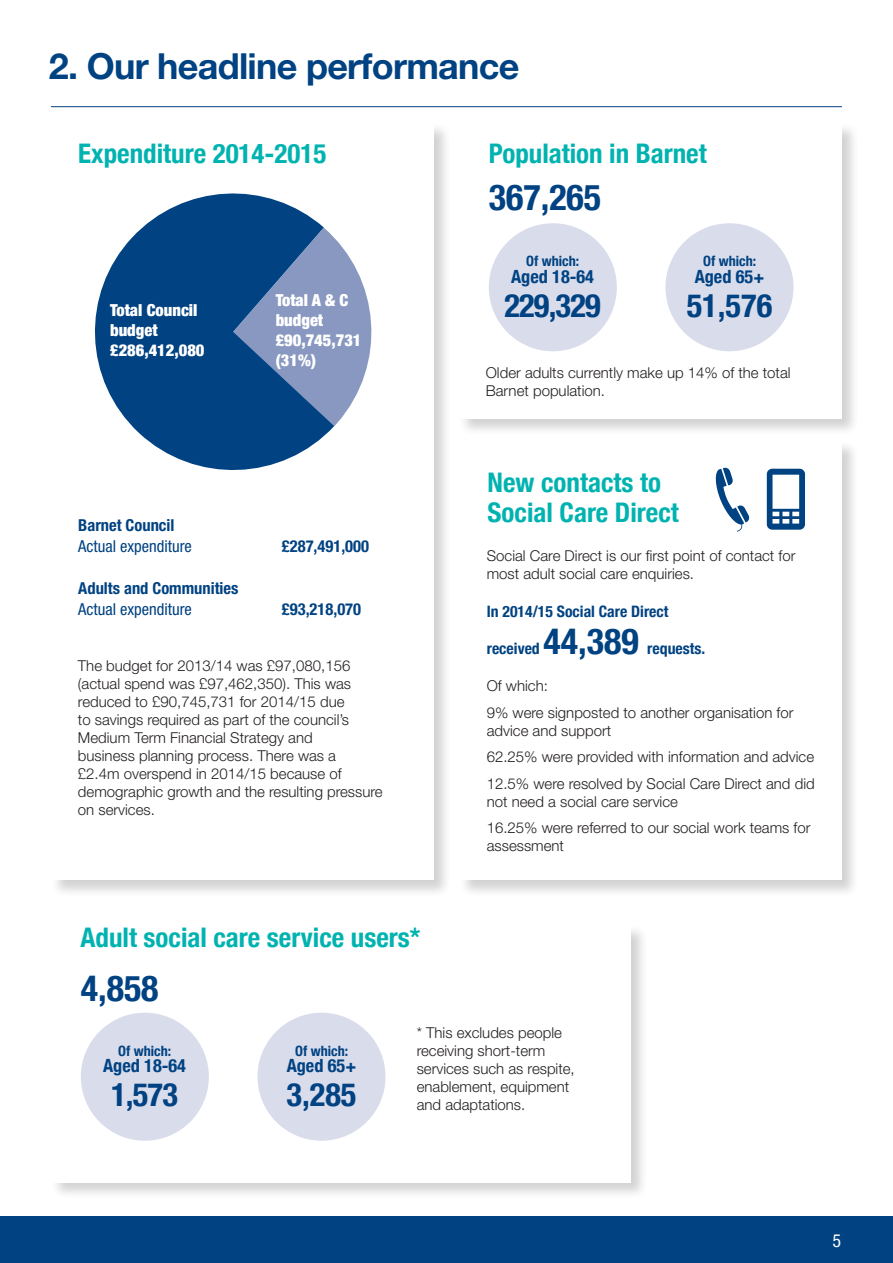
<style>
.page{position:relative;width:893px;height:1263px;background:#fff}
.page>*{position:absolute;margin:0;border:0;box-sizing:border-box;transform-origin:0 0}
.t1{font:700 36px "Helvetica Neue";letter-spacing:-.02em;color:#004282}
.t2{font:700 condensed 36px "Helvetica Neue";color:#004282}
.t3{font:700 condensed 32.4px "Helvetica Neue";letter-spacing:-.025em;color:#004282}
.t4{font:700 condensed 27px/30px "Helvetica Neue";color:#00b3b0}
.t5{font:700 condensed 18.15px "Helvetica Neue";color:#004282}
.t6{font:condensed 18px "Helvetica Neue LT Std";color:#fff}
.t7{font:900 condensed 16.5px/19.8px "Helvetica Neue";color:#fff}
.t8{font:700 condensed 16.5px "Helvetica Neue";color:#004282}
.t9{font:condensed 16.5px "Helvetica Neue";color:#004282}
.t10{font:700 condensed 15.75px "Helvetica Neue";color:#004282}
.t11{font:300 15px/18px "Helvetica Neue";color:#231f20}
.t12{font:700 condensed 14.1px "Helvetica Neue";color:#004282}
</style>
<div class="page">
<div style="left:0;top:1216px;width:893px;height:47px;background:#004282"></div>
<div style="left:459px;top:123px;width:400px;height:313px;background:#231f20;opacity:.2"></div>
<div style="left:459px;top:123px;width:383px;height:295px;background:#fff"></div>
<div style="left:489px;top:223px;width:128px;height:128px;background:#d9dceb;border-radius:50%"></div>
<div style="left:665px;top:223px;width:128px;height:128px;background:#d9dceb;border-radius:50%"></div>
<div style="left:50px;top:924px;width:599px;height:276px;background:#231f20;opacity:.2"></div>
<div style="left:51px;top:925px;width:580px;height:257px;background:#fff"></div>
<div style="left:81px;top:1013px;width:128px;height:128px;background:#d9dceb;border-radius:50%"></div>
<div style="left:257px;top:1013px;width:128px;height:128px;background:#d9dceb;border-radius:50%"></div>
<hr style="left:51px;top:106px;width:791px;height:1px;background:#004282">
<div style="left:51px;top:123px;width:400px;height:775px;background:#231f20;opacity:.2"></div>
<div style="left:51px;top:123px;width:383px;height:757px;background:#fff"></div>
<svg style="left:334px;top:238px;width:38px;height:188px"></svg>
<svg style="left:94px;top:193px;width:240px;height:277px;fill:#004282"></svg>
<div style="left:458px;top:440px;width:402px;height:458px;background:#231f20;opacity:.2"></div>
<div style="left:459px;top:441px;width:383px;height:439px;background:#fff"></div>
<svg style="left:715px;top:467px;width:35px;height:64px"></svg>
<svg style="left:767px;top:469px;width:38px;height:61px"></svg>
<h1 class="t1" style="left:49px;top:44px;width:472px">2. Our headline performance</h1>
<h3 class="t4" style="left:78px;top:137px;width:250px">Expenditure 2014-2015</h3>
<p class="t7" style="left:110px;top:299px;width:96px">Total Council budget £286,412,080</p>
<p class="t7" style="left:276px;top:290px;width:87px">Total A &amp; C budget £90,745,731 (31%)</p>
<p class="t8" style="left:78px;top:515px;width:98px">Barnet Council</p>
<p class="t9" style="left:78px;top:536px;width:115px">Actual expenditure</p>
<p class="t8" style="left:282px;top:536px;width:89px">£287,491,000</p>
<p class="t8" style="left:78px;top:578px;width:162px">Adults and Communities</p>
<p class="t9" style="left:78px;top:599px;width:115px">Actual expenditure</p>
<p class="t8" style="left:282px;top:599px;width:81px">£93,218,070</p>
<p class="t11" style="left:78px;top:656px;width:306px">The budget for 2013/14 was £97,080,156 (actual spend was £97,462,350). This was reduced to £90,745,731 for 2014/15 due<br>to savings required as part of the council’s Medium Term Financial Strategy and<br>business planning process. There was a<br>£2.4m overspend in 2014/15 because of demographic growth and the resulting pressure on services.</p>
<h3 class="t4" style="left:81px;top:920px;width:341px">Adult social care service users*</h3>
<h1 class="t2" style="left:81px;top:958px;width:79px">4,858</h1>
<h3 class="t4" style="left:489px;top:137px;width:219px">Population in Barnet</h3>
<h1 class="t2" style="left:489px;top:167px;width:114px">367,265</h1>
<p class="t12" style="left:526px;top:250px;width:55px">Of which:</p>
<p class="t5" style="left:511px;top:261px;width:84px">Aged 18-64</p>
<h2 class="t3" style="left:504px;top:278px;width:98px">229,329</h2>
<p class="t12" style="left:703px;top:250px;width:55px">Of which:</p>
<p class="t5" style="left:695px;top:261px;width:71px">Aged 65+</p>
<h2 class="t3" style="left:687px;top:278px;width:87px">51,576</h2>
<p class="t11" style="left:486px;top:363px;width:306px">Older adults currently make up 14% of the total<br>Barnet population.</p>
<h3 class="t4" style="left:488px;top:465px;width:193px">New contacts to<br>Social Care Direct</h3>
<p class="t11" style="left:487px;top:546px;width:310px">Social Care Direct is our first point of contact for most adult social care enquiries.</p>
<p class="t10" style="left:487px;top:598px;width:183px">In 2014/15 Social Care Direct</p>
<p class="t10" style="left:487px;top:636px;width:55px">received</p>
<h1 class="t2" style="left:544px;top:612px;width:97px">44,389</h1>
<p class="t10" style="left:647px;top:636px;width:60px">requests.</p>
<p class="t11" style="left:487px;top:672px;width:308px;line-height:26.5px">Of which:<br>9% were signposted to another organisation for</p>
<p class="t11" style="left:487px;top:717px;width:329px;line-height:26.5px">advice and support<br>62.25% were provided with information and advice<br>12.5% were resolved by Social Care Direct and did</p>
<p class="t11" style="left:487px;top:788px;width:325px;line-height:26.5px">not need a social care service<br>16.25% were referred to our social work teams for</p>
<p class="t11" style="left:487px;top:836px;width:79px">assessment</p>
<p class="t12" style="left:118px;top:1039px;width:55px">Of which:</p>
<p class="t5" style="left:103px;top:1050px;width:84px">Aged 18-64</p>
<h2 class="t3" style="left:111px;top:1067px;width:68px">1,573</h2>
<p class="t12" style="left:295px;top:1039px;width:55px">Of which:</p>
<p class="t5" style="left:287px;top:1050px;width:71px">Aged 65+</p>
<h2 class="t3" style="left:286px;top:1067px;width:71px">3,285</h2>
<p class="t11" style="left:417px;top:1023px;width:160px">* This excludes people receiving short-term services such as respite, enablement, equipment and adaptations.</p>
<p class="t6" style="left:833px;top:1230px;width:10px">5</p>
</div>
